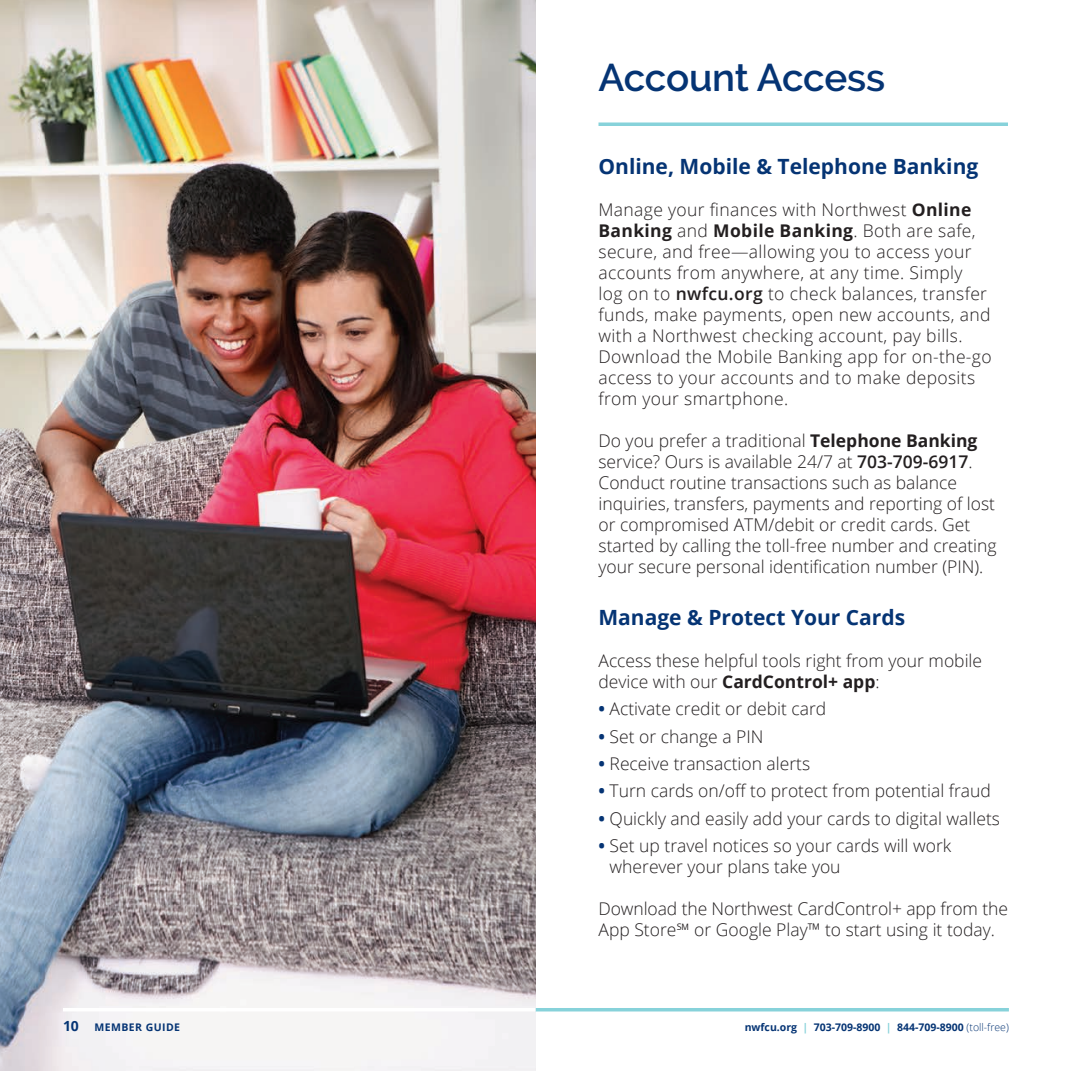
<style>
.page{position:relative;width:1071px;height:1071px;background:#fff}
.page>*{position:absolute;margin:0;border:0;box-sizing:border-box;transform-origin:0 0}
.t1{font:600 38.5px "Raleway";letter-spacing:-.01em;color:#053474}
.t2{font:700 21px "Open Sans";color:#053474}
.t3{font:300 17.5px/21px "Open Sans";color:#231f20}
.t4{font:300 17.5px/21px "Open Sans";letter-spacing:.02em;color:#231f20}
.t5{font:700 10.5px "Open Sans";color:#053474}
.t6{font:700 10.5px "Open Sans";letter-spacing:.04em;color:#053474}
.s1{font-weight:700}
.s2{font-weight:600}
.s3{font-weight:700;color:#053474}
.s4{font-size:14px}
.s5{color:#87d2da}
.s6{font-weight:300}
</style>
<div class="page">
<img style="left:0;top:0;width:536px;height:1071px">
<hr style="left:536px;top:1008px;width:473px;height:3px;background:#87d2da">
<hr style="left:63px;top:1008px;width:473px;height:3px;background:#fff">
<svg style="left:598px;top:122px;width:410px;height:4px;background:#95d7de"></svg>
<h1 class="t1" style="left:598px;top:56px;width:288px">Account Access</h1>
<p class="t2" style="left:598px;top:151px;width:381px">Online, Mobile &amp; Telephone Banking</p>
<p class="t4" style="left:598px;top:198px;width:395px">Manage your finances with Northwest <span class="s1">Online Banking</span> and <span class="s1">Mobile Banking</span>. Both are safe, secure, and free—allowing you to access your accounts from anywhere, at any time. Simply<br>log on to <span class="s2">nwfcu.org</span> to check balances, transfer funds, make payments, open new accounts, and with a Northwest checking account, pay bills.<br>Download the Mobile Banking app for on-the-go access to your accounts and to make deposits from your smartphone.</p>
<p class="t3" style="left:598px;top:429px;width:400px">Do you prefer a traditional <span class="s1">Telephone Banking </span>service? Ours is available 24/7 at <span class="s2">703-709-6917</span>.<br>Conduct routine transactions such as balance inquiries, transfers, payments and reporting of lost or compromised ATM/debit or credit cards. Get started by calling the toll-free number and creating your secure personal identification number (PIN).</p>
<p class="t2" style="left:598px;top:603px;width:308px">Manage &amp; Protect Your Cards</p>
<p class="t3" style="left:598px;top:650px;width:385px">Access these helpful tools right from your mobile device with our <span class="s1">CardControl+ app</span>:</p>
<p class="t3" style="left:598px;top:698px;width:229px"><span class="s3">•</span> Activate credit or debit card</p>
<p class="t3" style="left:598px;top:725px;width:166px"><span class="s3">•</span> Set or change a PIN</p>
<p class="t3" style="left:598px;top:753px;width:213px"><span class="s3">•</span> Receive transaction alerts</p>
<p class="t3" style="left:598px;top:780px;width:394px"><span class="s3">•</span> Turn cards on/off to protect from potential fraud</p>
<p class="t3" style="left:598px;top:807px;width:403px"><span class="s3">•</span> Quickly and easily add your cards to digital wallets</p>
<p class="t3" style="left:610px;top:835px;width:343px;text-indent:-11px"><span class="s3">•</span> Set up travel notices so your cards will work wherever your plans take you</p>
<p class="t3" style="left:598px;top:898px;width:411px">Download the Northwest CardControl+ app from the<br>App Store℠ or Google Play™ to start using it today.</p>
<p class="t6" style="left:63px;top:1020px;width:119px"><span class="s4">10</span> MEMBER GUIDE</p>
<p class="t5" style="left:745px;top:1020px;width:266px">nwfcu.org <span class="s5">|</span> 703-709-8900 <span class="s5">|</span> 844-709-8900 <span class="s6">(toll-free)</span></p>
</div>
